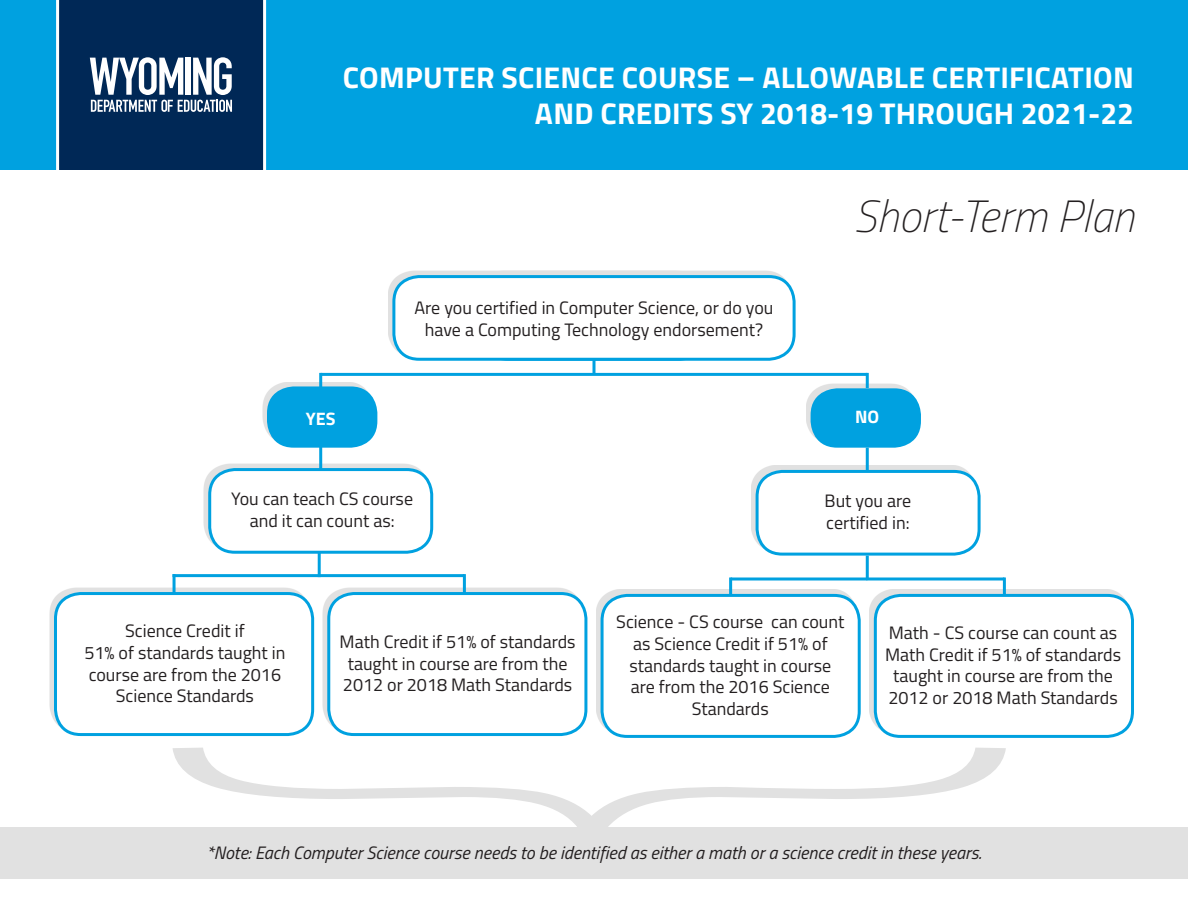
<style>
.page{position:relative;width:1188px;height:918px;background:#fff}
.page>*{position:absolute;margin:0;border:0;box-sizing:border-box;transform-origin:0 0}
.t1{font:italic 200 45px "Titillium Web";color:#231f20}
.t2{font:700 30px/36px "Titillium Web";letter-spacing:.01em;color:#fff;text-align:right}
.t3{font:18px/21.6px "Titillium Web";color:#231f20;text-align:center}
.t4{font:italic 18px "Titillium Web";color:#231f20}
.t5{font:700 18px "Titillium Web";color:#fff}
</style>
<div class="page">
<div style="left:0;top:0;width:1188px;height:169px;background:#00a1e0"></div>
<div style="left:0;top:827px;width:1188px;height:52px;background:#e1e1e1"></div>
<svg style="left:173px;top:748px;width:833px;height:79px"></svg>
<svg style="left:869px;top:589px;width:261px;height:145px;fill:#e1e1e1"></svg>
<div style="left:875px;top:595px;width:257px;height:141px;background:#fff;border-radius:25px"></div>
<div style="left:874px;top:594px;width:260px;height:144px;border:3px solid #00a1e0;border-radius:25px"></div>
<svg style="left:596px;top:589px;width:260px;height:145px;fill:#e1e1e1"></svg>
<div style="left:602px;top:595px;width:257px;height:141px;background:#fff;border-radius:25px"></div>
<div style="left:601px;top:594px;width:260px;height:144px;border:3px solid #00a1e0;border-radius:25px"></div>
<svg style="left:323px;top:587px;width:260px;height:145px;fill:#e1e1e1"></svg>
<div style="left:329px;top:594px;width:257px;height:141px;background:#fff;border-radius:25px"></div>
<div style="left:327px;top:592px;width:260px;height:144px;border:3px solid #00a1e0;border-radius:25px"></div>
<svg style="left:49px;top:587px;width:261px;height:145px;fill:#e1e1e1"></svg>
<div style="left:56px;top:594px;width:257px;height:141px;background:#fff;border-radius:25px"></div>
<div style="left:54px;top:592px;width:260px;height:144px;border:3px solid #00a1e0;border-radius:25px"></div>
<svg style="left:204px;top:464px;width:225px;height:85px;fill:#e1e1e1"></svg>
<div style="left:210px;top:470px;width:222px;height:82px;background:#fff;border-radius:25px"></div>
<div style="left:208px;top:468px;width:225px;height:86px;border:3px solid #00a1e0;border-radius:25px"></div>
<svg style="left:262px;top:382px;width:111px;height:61px"></svg>
<div style="left:269px;top:388px;width:107px;height:58px;background:#00a1e0;border-radius:25px"></div>
<div style="left:267px;top:386px;width:110px;height:62px;border:3px solid #00a1e0;border-radius:25px"></div>
<svg style="left:751px;top:465px;width:225px;height:86px;fill:#e1e1e1"></svg>
<div style="left:757px;top:471px;width:222px;height:83px;background:#fff;border-radius:25px"></div>
<div style="left:756px;top:470px;width:225px;height:86px;border:3px solid #00a1e0;border-radius:25px"></div>
<svg style="left:806px;top:384px;width:111px;height:59px"></svg>
<div style="left:812px;top:390px;width:107px;height:56px;background:#00a1e0;border-radius:25px"></div>
<div style="left:811px;top:388px;width:110px;height:60px;border:3px solid #00a1e0;border-radius:25px"></div>
<hr style="left:1003px;top:578px;width:3px;height:18px;background:#00a1e0">
<svg style="left:592px;top:361px;width:4px;height:12px"></svg>
<hr style="left:321px;top:373px;width:273px;height:3px;background:#00a1e0">
<hr style="left:594px;top:373px;width:273px;height:3px;background:#00a1e0">
<hr style="left:319px;top:373px;width:3px;height:15px;background:#00a1e0">
<hr style="left:866px;top:373px;width:3px;height:15px;background:#00a1e0">
<hr style="left:866px;top:448px;width:3px;height:23px;background:#00a1e0">
<hr style="left:319px;top:446px;width:3px;height:23px;background:#00a1e0">
<hr style="left:866px;top:556px;width:3px;height:23px;background:#00a1e0">
<hr style="left:731px;top:578px;width:136px;height:2px;background:#00a1e0">
<hr style="left:867px;top:578px;width:137px;height:2px;background:#00a1e0">
<hr style="left:729px;top:578px;width:3px;height:17px;background:#00a1e0">
<hr style="left:318px;top:553px;width:3px;height:24px;background:#00a1e0">
<hr style="left:319px;top:574px;width:145px;height:3px;background:#00a1e0">
<hr style="left:463px;top:574px;width:3px;height:20px;background:#00a1e0">
<hr style="left:173px;top:574px;width:146px;height:3px;background:#00a1e0">
<hr style="left:173px;top:574px;width:3px;height:20px;background:#00a1e0">
<div style="left:57px;top:0;width:208px;height:169px;background:#002856"></div>
<svg style="left:90px;top:57px;width:142px;height:55px"></svg>
<hr style="left:56px;top:0;width:3px;height:212px;background:#fff">
<hr style="left:263px;top:0;width:3px;height:205px;background:#fff">
<svg style="left:388px;top:271px;width:403px;height:85px;fill:#e1e1e1"></svg>
<div style="left:394px;top:277px;width:400px;height:82px;background:#fff;border-radius:25px"></div>
<div style="left:392px;top:275px;width:404px;height:86px;border:3px solid #00a1e0;border-radius:25px"></div>
<h1 class="t2" style="left:343px;top:58px;width:793px">COMPUTER SCIENCE COURSE – ALLOWABLE CERTIFICATION<br>AND CREDITS SY 2018-19 THROUGH 2021-22</h1>
<p class="t5" style="left:306px;top:405px;width:31px">YES</p>
<p class="t3" style="left:415px;top:296px;width:360px">Are you certified in Computer Science, or do you have a Computing Technology endorsement?</p>
<p class="t3" style="left:231px;top:487px;width:183px">You can teach CS course and it can count as:</p>
<h2 class="t1" style="left:854px;top:185px;width:282px">Short-Term Plan</h2>
<p class="t5" style="left:855px;top:403px;width:26px">NO</p>
<p class="t3" style="left:825px;top:489px;width:88px;text-align:left">But you are certified in:</p>
<p class="t3" style="left:125px;top:619px;width:121px">Science Credit if</p>
<p class="t3" style="left:84px;top:641px;width:203px">51% of standards taught in</p>
<p class="t3" style="left:89px;top:663px;width:194px">course are from the 2016</p>
<p class="t3" style="left:116px;top:684px;width:140px">Science Standards</p>
<p class="t3" style="left:340px;top:630px;width:237px">Math Credit if 51% of standards</p>
<p class="t3" style="left:348px;top:652px;width:221px">taught in course are from the</p>
<p class="t3" style="left:343px;top:673px;width:231px">2012 or 2018 Math Standards</p>
<p class="t3" style="left:616px;top:610px;width:230px">Science - CS course can count as Science Credit if 51% of standards taught in course are from the 2016 Science<br>Standards</p>
<p class="t3" style="left:885px;top:621px;width:237px">Math - CS course can count as<br>Math Credit if 51% of standards taught in course are from the<br>2012 or 2018 Math Standards</p>
<p class="t4" style="left:206px;top:839px;width:777px">*Note: Each Computer Science course needs to be identified as either a math or a science credit in these years.</p>
</div>
